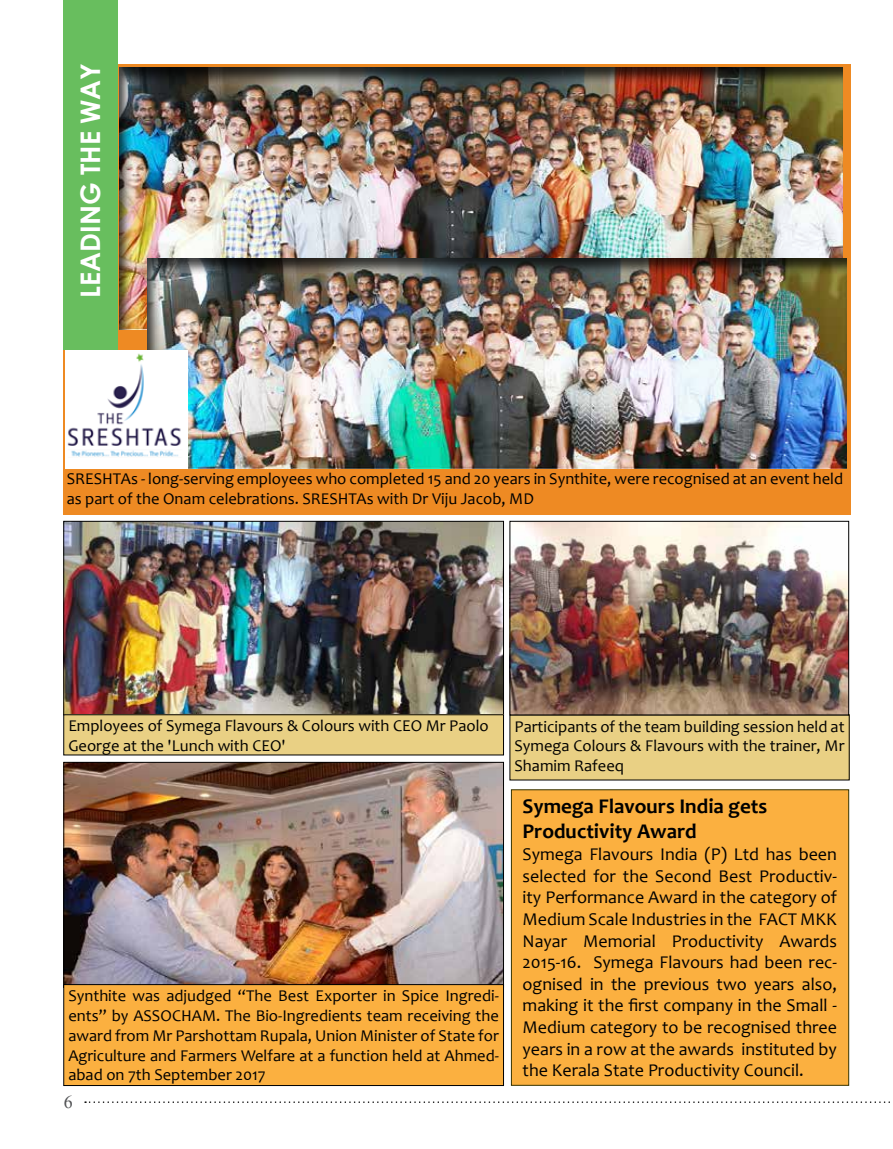
<style>
.page{position:relative;width:893px;height:1149px;background:#fff}
.page>*{position:absolute;margin:0;border:0;box-sizing:border-box;transform-origin:0 0}
.t1{font:700 27px "Century Gothic";color:#fff}
.t2{font:700 21px/25.2px "Candara";color:#000}
.t3{font:18px/21.6px "Candara";color:#000;text-align:justify}
.t4{font:18px "Times New Roman";color:#515254}
.t5{font:16.5px/19.8px "Candara";color:#000;text-align:justify}
</style>
<div class="page">
<div style="left:63px;top:64px;width:787px;height:450px;background:#ee8921"></div>
<img style="left:65px;top:763px;width:437px;height:220px">
<div style="left:64px;top:984px;width:439px;height:101px;background:#fbb040"></div>
<div style="left:63px;top:983px;width:441px;height:102px;border:1px solid #000"></div>
<div style="left:63px;top:0;width:54px;height:349px;background:#68be5e"></div>
<div style="left:119px;top:66px;width:726px;height:270px;background:#000;opacity:.75"></div>
<div style="left:511px;top:789px;width:338px;height:296px;background:#fbb040;border:1px solid #373400"></div>
<div style="left:147px;top:256px;width:701px;height:213px;background:#000;opacity:.75"></div>
<img style="left:66px;top:351px;width:121px;height:117px">
<img style="left:65px;top:522px;width:437px;height:191px">
<div style="left:63px;top:520px;width:441px;height:195px;border:1px solid #000"></div>
<div style="left:64px;top:714px;width:439px;height:40px;background:#e9d084"></div>
<div style="left:510px;top:714px;width:339px;height:65px;background:#e9d084"></div>
<img style="left:511px;top:522px;width:336px;height:191px">
<div style="left:509px;top:520px;width:340px;height:195px;border:1px solid #000"></div>
<svg style="left:85px;top:1101px;width:805px;height:1px"></svg>
<h1 class="t1" style="left:70px;top:298px;width:236px;rotate:-90deg">LEADING THE WAY</h1>
<p class="t5" style="left:67px;top:468px;width:778px">SRESHTAs - long-serving employees who completed 15 and 20 years in Synthite, were recognised at an event held as part of the Onam celebrations. SRESHTAs with Dr Viju Jacob, MD</p>
<p class="t5" style="left:68px;top:715px;width:422px">Employees of Symega Flavours &amp; Colours with CEO Mr Paolo<br>George at the 'Lunch with CEO'</p>
<p class="t5" style="left:514px;top:716px;width:332px">Participants of the team building session held at Symega Colours &amp; Flavours with the trainer, Mr Shamim Rafeeq</p>
<p class="t5" style="left:68px;top:985px;width:432px">Synthite was adjudged “The Best Exporter in Spice Ingredi&shy;ents” by ASSOCHAM. The Bio-Ingredients team receiving the award from Mr Parshottam Rupala, Union Minister of State for Agriculture and Farmers Welfare at a function held at Ahmed&shy;abad on 7th September 2017</p>
<p class="t4" style="left:64px;top:1089px;width:10px">6</p>
<p class="t2" style="left:523px;top:793px;width:246px">Symega Flavours India gets<br>Productivity Award</p>
<p class="t3" style="left:523px;top:843px;width:316px">Symega Flavours India (P) Ltd has been selected for the Second Best Productiv&shy;ity Performance Award in the category of Medium Scale Industries in the FACT MKK Nayar Memorial Productivity Awards 2015-16. Symega Flavours had been rec&shy;ognised in the previous two years also, making it the first company in the Small - Medium category to be recognised three years in a row at the awards instituted by the Kerala State Productivity Council.</p>
</div>
